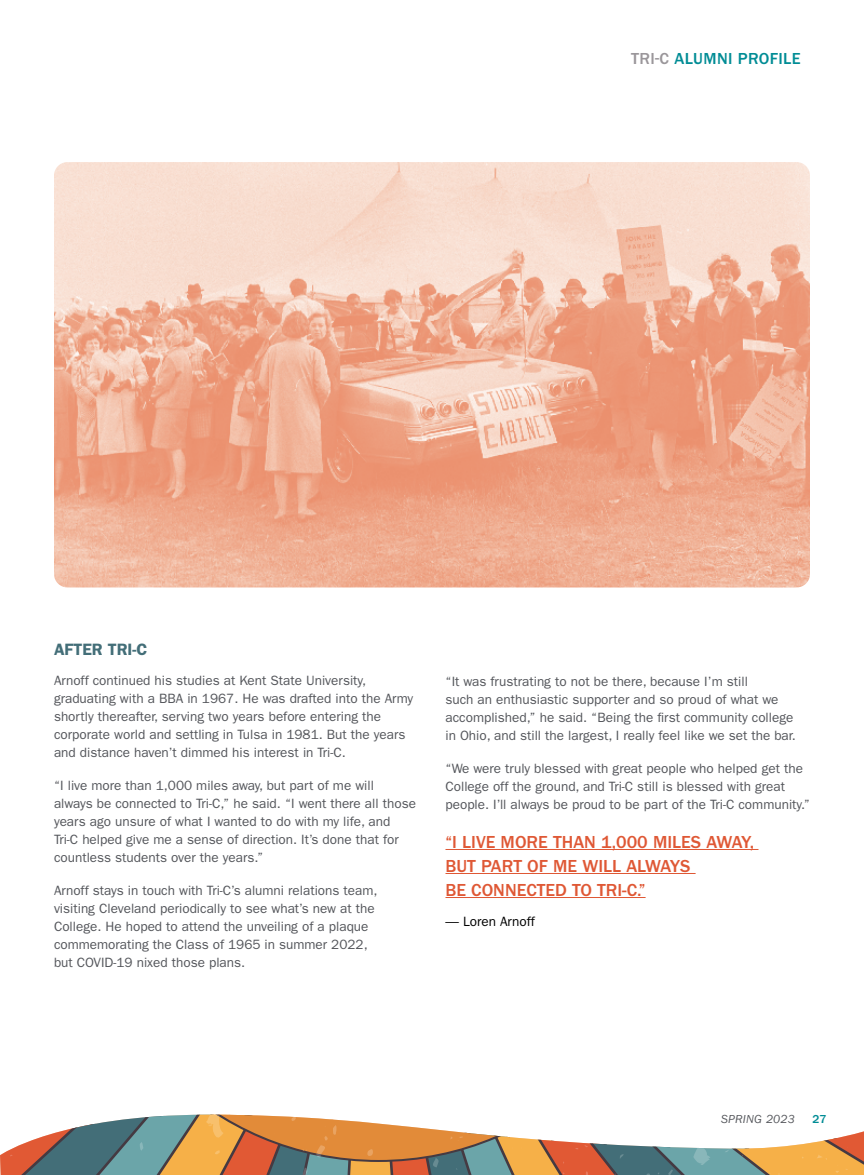
<style>
.page{position:relative;width:864px;height:1175px;background:#fff}
.page>*{position:absolute;margin:0;border:0;box-sizing:border-box;transform-origin:0 0}
.t1{font:500 18px/24px "ITC Franklin Gothic Std";color:#df5835}
.t2{font:500 16.5px "ITC Franklin Gothic Std";letter-spacing:.02em;color:#008c95}
.t3{font:600 16.5px "ITC Franklin Gothic Std";color:#436e78}
.t4{font:13.5px/18px "ITC Franklin Gothic Std";color:#54565b}
.t5{font:13.5px "ITC Franklin Gothic Std";color:#000}
.t6{font:italic 12px "ITC Franklin Gothic Std";letter-spacing:.02em;color:#54565b}
.t7{font:500 12px "ITC Franklin Gothic Std";color:#008c95}
.s1{color:#9a969a}
</style>
<div class="page">
<img style="left:54px;top:162px;width:756px;height:425px">
<hr style="left:446px;top:849px;width:312px;height:1px;background:#df5835">
<hr style="left:446px;top:873px;width:250px;height:1px;background:#df5835">
<hr style="left:446px;top:897px;width:200px;height:1px;background:#df5835">
<svg style="left:0;top:1114px;width:864px;height:61px"></svg>
<p class="t2" style="left:631px;top:49px;width:171px"><span class="s1">TRI-C</span> ALUMNI PROFILE</p>
<p class="t3" style="left:54px;top:639px;width:95px">AFTER TRI-C</p>
<p class="t4" style="left:54px;top:671px;width:361px">Arnoff continued his studies at Kent State University, graduating with a BBA in 1967. He was drafted into the Army shortly thereafter, serving two years before entering the corporate world and settling in Tulsa in 1981. But the years and distance haven’t dimmed his interest in Tri-C.</p>
<p class="t4" style="left:54px;top:776px;width:363px">“I live more than 1,000 miles away, but part of me will always be connected to Tri-C,” he said. “I went there all those years ago unsure of what I wanted to do with my life, and Tri-C helped give me a sense of direction. It’s done that for countless students over the years.”</p>
<p class="t4" style="left:54px;top:881px;width:325px">Arnoff stays in touch with Tri-C’s alumni relations team, visiting Cleveland periodically to see what’s new at the College. He hoped to attend the unveiling of a plaque commemorating the Class of 1965 in summer 2022, but COVID-19 nixed those plans.</p>
<p class="t4" style="left:446px;top:672px;width:352px">“It was frustrating to not be there, because I’m still<br>such an enthusiastic supporter and so proud of what we accomplished,” he said. “Being the first community college in Ohio, and still the largest, I really feel like we set the bar.</p>
<p class="t4" style="left:446px;top:759px;width:366px">“We were truly blessed with great people who helped get the<br>College off the ground, and Tri-C still is blessed with great people. I’ll always be proud to be part of the Tri-C community.”</p>
<h1 class="t1" style="left:446px;top:830px;width:310px">“I LIVE MORE THAN 1,000 MILES AWAY,<br>BUT PART OF ME WILL ALWAYS<br>BE CONNECTED TO TRI-C.”</h1>
<p class="t5" style="left:446px;top:913px;width:91px">— Loren Arnoff</p>
<p class="t6" style="left:721px;top:1112px;width:75px">SPRING 2023</p>
<p class="t7" style="left:813px;top:1112px;width:16px">27</p>
</div>
